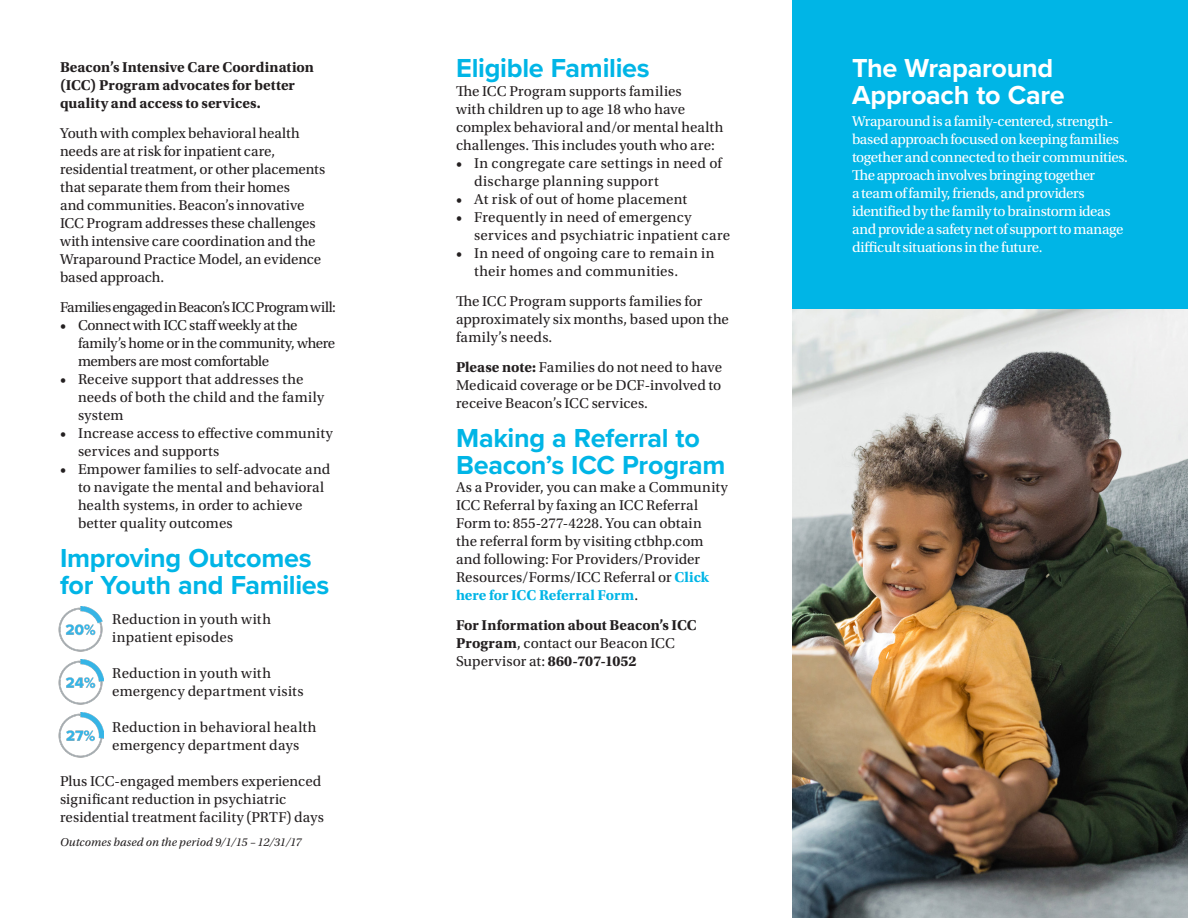
<style>
.page{position:relative;width:1188px;height:918px;background:#fff}
.page>*{position:absolute;margin:0;border:0;box-sizing:border-box;transform-origin:0 0}
.H1{font:700 27px/27px "Proxima Nova";letter-spacing:-.01em;color:#00b5e6}
.H1-2{font:700 27px/27px "Proxima Nova";letter-spacing:-.01em;color:#fff}
.Body_Copy{font:15px/18px "Utopia Std";letter-spacing:.005em;color:#231f20}
.Body_Copy-2{font:15px/18px "Utopia Std";letter-spacing:-.025em;color:#fff}
.Body_Copy-3{font:700 15px/18px "Utopia Std";letter-spacing:.005em;color:#231f20}
.Body_Copy-4{font:15px/18px "Utopia Std";letter-spacing:-.02em;color:#231f20}
.Body_Copy-5{font:15px "Utopia Std";letter-spacing:-.035em;color:#231f20}
.Body_Copy-6{font:italic 12px "Utopia Std";letter-spacing:.015em;color:#231f20}
.s1{font-weight:700}
.s2{font-weight:700;color:#00b5e6}
.s3{font-weight:400}
</style>
<div class="page">
<img style="left:58px;top:606px;width:45px;height:46px">
<img style="left:58px;top:659px;width:45px;height:46px">
<img style="left:58px;top:712px;width:45px;height:46px">
<img style="left:792px;top:309px;width:396px;height:609px">
<div style="left:792px;top:0;width:396px;height:309px;background:#00b5e6"></div>
<p class="Body_Copy-3" style="left:60px;top:58px;width:255px">Beacon’s Intensive Care Coordination (ICC) Program advocates for better quality and access to services.</p>
<p class="Body_Copy" style="left:60px;top:124px;width:267px">Youth with complex behavioral health needs are at risk for inpatient care, residential treatment, or other placements that separate them from their homes<br>and communities. Beacon’s innovative ICC Program addresses these challenges with intensive care coordination and the Wraparound Practice Model, an evidence based approach.</p>
<p class="Body_Copy-5" style="left:60px;top:299px;width:278px">Families engaged in Beacon’s ICC Program will:</p>
<p class="Body_Copy-4" style="left:78px;top:316px;width:259px;text-indent:-18px">• Connect with ICC staff weekly at the family’s home or in the community, where members are most comfortable</p>
<p class="Body_Copy" style="left:78px;top:370px;width:248px;text-indent:-18px">• Receive support that addresses the needs of both the child and the family system</p>
<p class="Body_Copy" style="left:78px;top:424px;width:256px;text-indent:-18px">• Increase access to effective community services and supports</p>
<p class="Body_Copy" style="left:78px;top:460px;width:254px;text-indent:-18px">• Empower families to self-advocate and to navigate the mental and behavioral health systems, in order to achieve better quality outcomes</p>
<p class="H1" style="left:60px;top:544px;width:271px">Improving Outcomes for Youth and Families</p>
<p class="Body_Copy" style="left:112px;top:610px;width:160px">Reduction in youth with inpatient episodes</p>
<p class="Body_Copy" style="left:112px;top:664px;width:193px">Reduction in youth with emergency department visits</p>
<p class="Body_Copy" style="left:112px;top:718px;width:206px">Reduction in behavioral health emergency department days</p>
<p class="Body_Copy" style="left:60px;top:772px;width:265px">Plus ICC-engaged members experienced significant reduction in psychiatric residential treatment facility (PRTF) days</p>
<p class="Body_Copy-6" style="left:60px;top:836px;width:243px">Outcomes based on the period 9/1/15 – 12/31/17</p>
<p class="H1" style="left:456px;top:53px;width:195px">Eligible Families</p>
<p class="Body_Copy" style="left:456px;top:82px;width:269px">The ICC Program supports families<br>with children up to age 18 who have complex behavioral and/or mental health challenges. This includes youth who are:</p>
<p class="Body_Copy" style="left:474px;top:154px;width:249px;text-indent:-18px">• In congregate care settings in need of discharge planning support</p>
<p class="Body_Copy" style="left:456px;top:190px;width:233px">• At risk of out of home placement</p>
<p class="Body_Copy" style="left:474px;top:208px;width:258px;text-indent:-18px">• Frequently in need of emergency services and psychiatric inpatient care</p>
<p class="Body_Copy" style="left:474px;top:244px;width:242px;text-indent:-18px">• In need of ongoing care to remain in their homes and communities.</p>
<p class="Body_Copy" style="left:456px;top:292px;width:274px">The ICC Program supports families for approximately six months, based upon the family’s needs.</p>
<p class="Body_Copy" style="left:456px;top:358px;width:268px;text-align:justify"><span class="s1">Please note:</span> Families do not need to have Medicaid coverage or be DCF-involved to receive Beacon’s ICC services.</p>
<p class="H1" style="left:456px;top:424px;width:271px">Making a Referral to<br>Beacon’s ICC Program</p>
<p class="Body_Copy" style="left:456px;top:478px;width:273px">As a Provider, you can make a Community ICC Referral by faxing an ICC Referral Form to: 855-277-4228. You can obtain<br>the referral form by visiting ctbhp.com and following: For Providers/Provider Resources/Forms/ICC Referral or <span class="s2">Click here for ICC Referral Form</span>.</p>
<p class="Body_Copy-3" style="left:456px;top:616px;width:242px">For Information about Beacon’s ICC<br>Program<span class="s3">, contact our Beacon ICC<br>Supervisor at:</span> 860-707-1052</p>
<p class="H1-2" style="left:852px;top:53px;width:214px">The Wraparound<br>Approach to Care</p>
<p class="Body_Copy-2" style="left:852px;top:112px;width:278px">Wraparound is a family-centered, strength&shy;based approach focused on keeping families together and connected to their communities.<br>The approach involves bringing together<br>a team of family, friends, and providers identified by the family to brainstorm ideas and provide a safety net of support to manage difficult situations in the future.</p>
</div>
